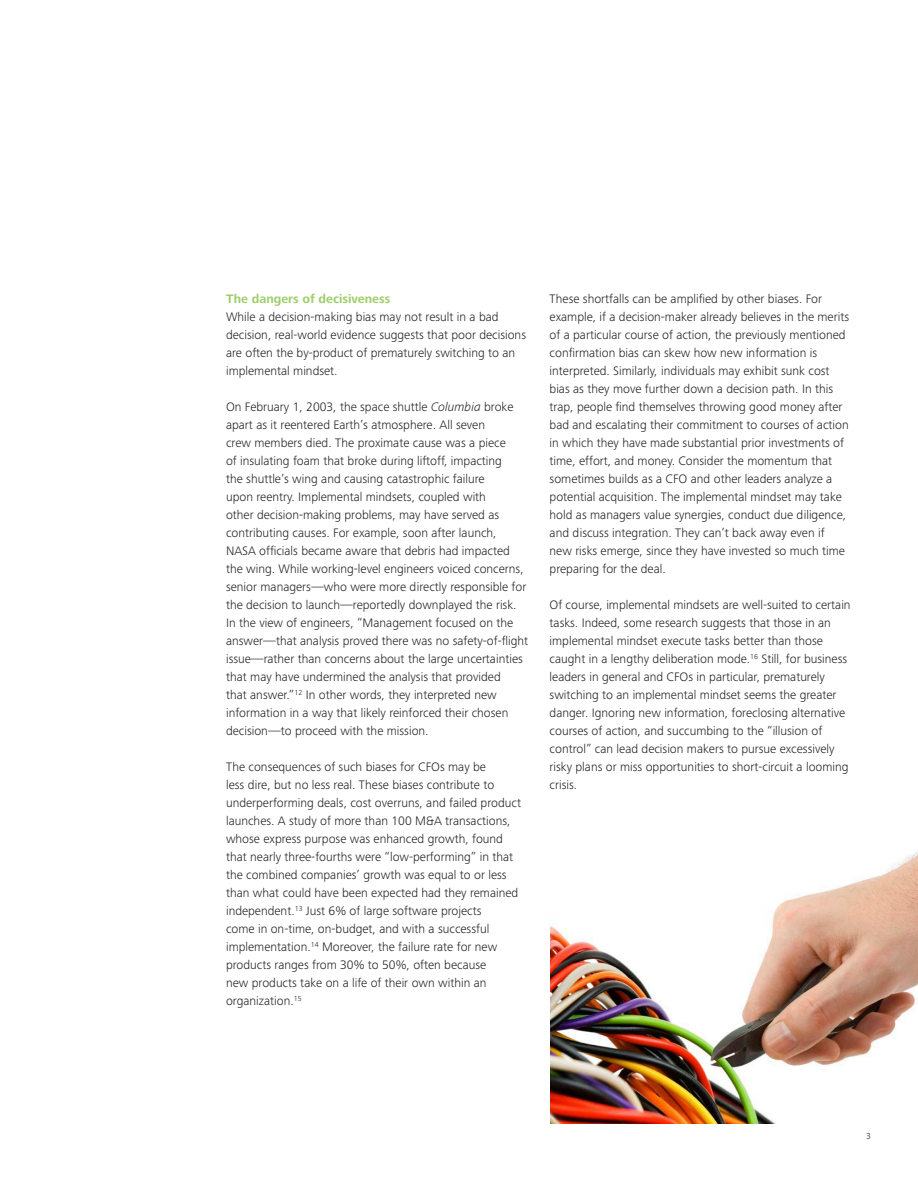
<style>
.page{position:relative;width:918px;height:1188px;background:#fff}
.page>*{position:absolute;margin:0;border:0;box-sizing:border-box;transform-origin:0 0}
.t1{font:300 12.75px/18px "Frutiger Next Pro";color:#231f20}
.t2{font:700 12.75px "Frutiger Next Pro";color:#9ece67}
.t3{font:300 9px "Frutiger Next Pro";color:#231f20}
.s1{font-style:italic}
</style>
<div class="page">
<img style="left:551px;top:851px;width:367px;height:273px">
<p class="t2" style="left:226px;top:292px;width:166px">The dangers of decisiveness</p>
<p class="t1" style="left:226px;top:308px;width:302px">While a decision-making bias may not result in a bad decision, real-world evidence suggests that poor decisions are often the by-product of prematurely switching to an implemental mindset.</p>
<p class="t1" style="left:226px;top:398px;width:304px">On February 1, 2003, the space shuttle <span class="s1">Columbia</span> broke apart as it reentered Earth’s atmosphere. All seven<br>crew members died. The proximate cause was a piece<br>of insulating foam that broke during liftoff, impacting<br>the shuttle’s wing and causing catastrophic failure<br>upon reentry. Implemental mindsets, coupled with<br>other decision-making problems, may have served as contributing causes. For example, soon after launch, NASA officials became aware that debris had impacted the wing. While working-level engineers voiced concerns, senior managers—who were more directly responsible for the decision to launch—reportedly downplayed the risk.<br>In the view of engineers, “Management focused on the answer—that analysis proved there was no safety-of-flight issue—rather than concerns about the large uncertainties that may have undermined the analysis that provided<br>that answer.”<sup>12</sup> In other words, they interpreted new information in a way that likely reinforced their chosen decision—to proceed with the mission.</p>
<p class="t1" style="left:226px;top:758px;width:296px">The consequences of such biases for CFOs may be<br>less dire, but no less real. These biases contribute to underperforming deals, cost overruns, and failed product launches. A study of more than 100 M&amp;A transactions, whose express purpose was enhanced growth, found that nearly three-fourths were “low-performing” in that the combined companies’ growth was equal to or less than what could have been expected had they remained independent.<sup>13</sup> Just 6% of large software projects<br>come in on-time, on-budget, and with a successful implementation.<sup>14</sup> Moreover, the failure rate for new products ranges from 30% to 50%, often because<br>new products take on a life of their own within an organization.<sup>15</sup></p>
<p class="t1" style="left:550px;top:290px;width:301px">These shortfalls can be amplified by other biases. For example, if a decision-maker already believes in the merits of a particular course of action, the previously mentioned confirmation bias can skew how new information is interpreted. Similarly, individuals may exhibit sunk cost bias as they move further down a decision path. In this trap, people find themselves throwing good money after bad and escalating their commitment to courses of action in which they have made substantial prior investments of time, effort, and money. Consider the momentum that sometimes builds as a CFO and other leaders analyze a potential acquisition. The implemental mindset may take hold as managers value synergies, conduct due diligence, and discuss integration. They can’t back away even if new risks emerge, since they have invested so much time preparing for the deal.</p>
<p class="t1" style="left:550px;top:596px;width:303px">Of course, implemental mindsets are well-suited to certain tasks. Indeed, some research suggests that those in an implemental mindset execute tasks better than those caught in a lengthy deliberation mode.<sup>16</sup> Still, for business leaders in general and CFOs in particular, prematurely switching to an implemental mindset seems the greater danger. Ignoring new information, foreclosing alternative courses of action, and succumbing to the “illusion of control” can lead decision makers to pursue excessively risky plans or miss opportunities to short-circuit a looming crisis.</p>
<p class="t3" style="left:866px;top:1131px;width:6px">3</p>
</div>
